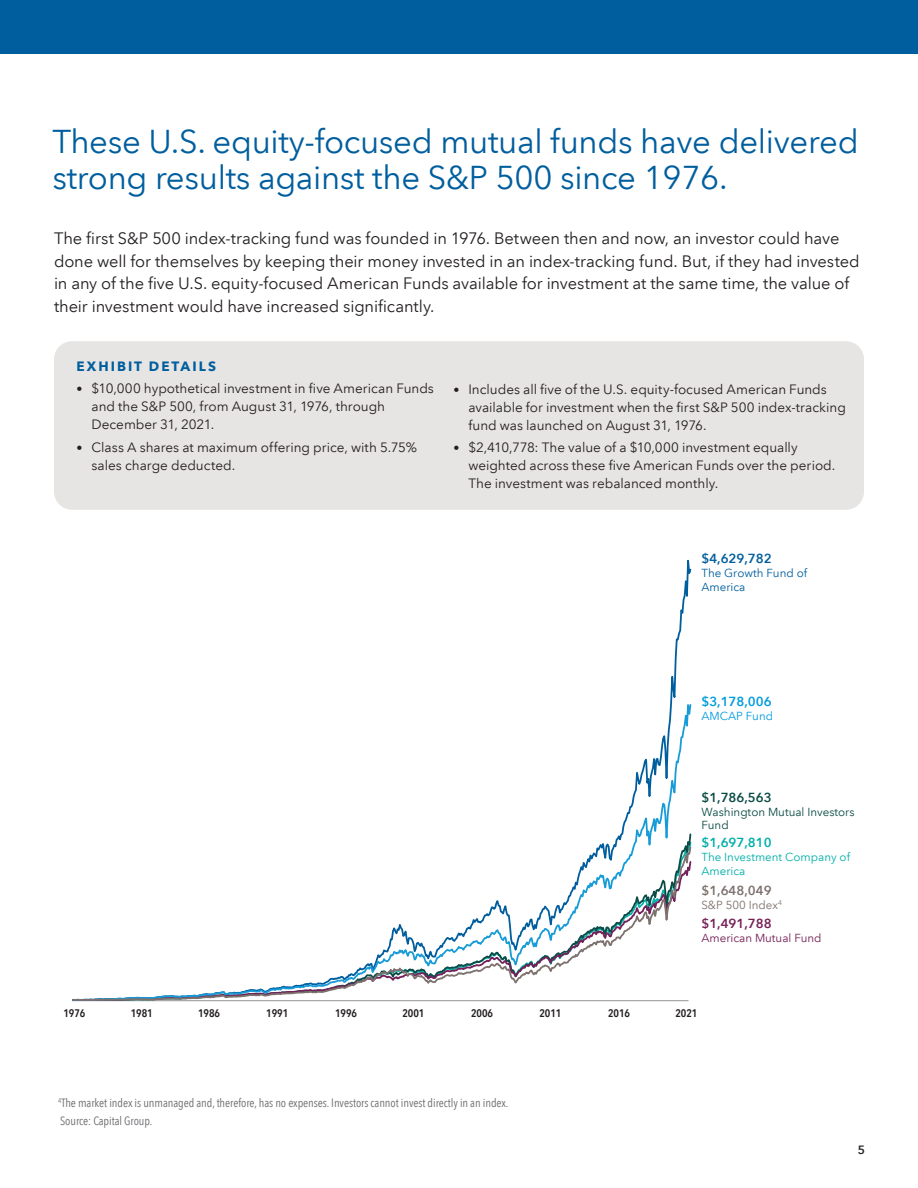
<style>
.page{position:relative;width:918px;height:1188px;background:#fff}
.page>*{position:absolute;margin:0;border:0;box-sizing:border-box;transform-origin:0 0}
.t1{font:33px/36px "Avenir Next LT Com";letter-spacing:-.01em;color:#005e9e}
.t2{font:16.5px/22.5px "Avenir Next LT Com";letter-spacing:-.005em;color:#231f20}
.t3{font:13.5px/18px "Avenir Next LT Com";color:#231f20}
.t4{font:700 13.5px "Avenir Next LT Com";letter-spacing:.15em;color:#005e9e}
.t5{font:600 13.05px "Avenir Next LT Com";color:#005e9e}
.t6{font:600 13.05px "Avenir Next LT Com";color:#009cdc}
.t7{font:600 13.05px "Avenir Next LT Com";color:#00afa9}
.t8{font:600 13.05px "Avenir Next LT Com";color:#7d716d}
.t9{font:600 13.05px "Avenir Next LT Com";color:#761f57}
.t10{font:600 13.05px "Avenir Next LT Com";color:#0a4c45}
.t11{font:condensed 12px/18px "Avenir Next LT Com";letter-spacing:-.005em;color:#6c6d70}
.t12{font:600 12px "Avenir Next LT Com";color:#231f20}
.t13{font:11.7px/14px "Avenir Next LT Com";color:#00afa9}
.t14{font:11.7px/14px "Avenir Next LT Com";color:#0a4c45}
.t15{font:11.7px/14px "Avenir Next LT Com";color:#005e9e}
.t16{font:11.7px "Avenir Next LT Com";color:#761f57}
.t17{font:11.7px "Avenir Next LT Com";color:#7d726d}
.t18{font:11.7px "Avenir Next LT Com";color:#009cdc}
.t19{font:600 condensed 10.95px "Avenir Next LT Com";letter-spacing:-.005em;color:#231f20}
.s1{font-size:12px}
.s2{color:#7d726d}
</style>
<div class="page">
<div style="left:0;top:0;width:918px;height:54px;background:#005e9e"></div>
<div style="left:54px;top:341px;width:810px;height:169px;background:#e7e5e3;border-radius:18px"></div>
<svg style="left:599px;top:686px;width:92px;height:159px"></svg>
<svg style="left:72px;top:845px;width:619px;height:157px"></svg>
<h1 class="t1" style="left:52px;top:124px;width:808px">These U.S. equity-focused mutual funds have delivered strong results against the S&amp;P 500 since 1976.</h1>
<p class="t2" style="left:54px;top:227px;width:807px">The first S&amp;P 500 index-tracking fund was founded in 1976. Between then and now, an investor could have done well for themselves by keeping their money invested in an index-tracking fund. But, if they had invested in any of the five U.S. equity-focused American Funds available for investment at the same time, the value of their investment would have increased significantly.</p>
<p class="t4" style="left:77px;top:358px;width:141px">EXHIBIT DETAILS</p>
<p class="t3" style="left:92px;top:380px;width:344px;text-indent:-15px"><span class="s1">•</span> $10,000 hypothetical investment in five American Funds and the S&amp;P 500, from August 31, 1976, through<br>December 31, 2021.</p>
<p class="t3" style="left:92px;top:438px;width:327px;text-indent:-15px"><span class="s1">•</span> Class A shares at maximum offering price, with 5.75% sales charge deducted.</p>
<p class="t3" style="left:468px;top:380px;width:379px;text-indent:-15px"><span class="s1">•</span> Includes all five of the U.S. equity-focused American Funds available for investment when the first S&amp;P 500 index-tracking fund was launched on August 31, 1976.</p>
<p class="t3" style="left:468px;top:438px;width:368px;text-indent:-15px"><span class="s1">•</span> $2,410,778: The value of a $10,000 investment equally weighted across these five American Funds over the period.<br>The investment was rebalanced monthly.</p>
<p class="t5" style="left:701px;top:550px;width:72px">$4,629,782</p>
<p class="t15" style="left:701px;top:566px;width:107px">The Growth Fund of<br>America</p>
<p class="t6" style="left:701px;top:694px;width:72px">$3,178,006</p>
<p class="t18" style="left:701px;top:709px;width:73px">AMCAP Fund</p>
<p class="t10" style="left:701px;top:789px;width:72px">$1,786,563</p>
<p class="t14" style="left:701px;top:804px;width:155px">Washington Mutual Investors<br>Fund</p>
<p class="t7" style="left:701px;top:835px;width:72px">$1,697,810</p>
<p class="t13" style="left:701px;top:850px;width:150px">The Investment Company of<br>America</p>
<p class="t8" style="left:701px;top:882px;width:72px"><span class="s2">$</span>1,648,049</p>
<p class="t17" style="left:701px;top:898px;width:82px">S&amp;P 500 Index<sup>4</sup></p>
<p class="t9" style="left:701px;top:916px;width:72px">$1,491,788</p>
<p class="t16" style="left:701px;top:931px;width:122px">American Mutual Fund</p>
<p class="t19" style="left:63px;top:1006px;width:24px">1976</p>
<p class="t19" style="left:131px;top:1006px;width:24px">1981</p>
<p class="t19" style="left:198px;top:1006px;width:24px">1986</p>
<p class="t19" style="left:266px;top:1006px;width:24px">1991</p>
<p class="t19" style="left:335px;top:1006px;width:24px">1996</p>
<p class="t19" style="left:402px;top:1006px;width:24px">2001</p>
<p class="t19" style="left:471px;top:1006px;width:24px">2006</p>
<p class="t19" style="left:539px;top:1006px;width:24px">2011</p>
<p class="t19" style="left:608px;top:1006px;width:24px">2016</p>
<p class="t19" style="left:675px;top:1006px;width:24px">2021</p>
<p class="t11" style="left:58px;top:1094px;width:452px"><sup>4</sup>The market index is unmanaged and, therefore, has no expenses. Investors cannot invest directly in an index.<br>Source: Capital Group.</p>
<p class="t12" style="left:858px;top:1142px;width:9px">5</p>
</div>
